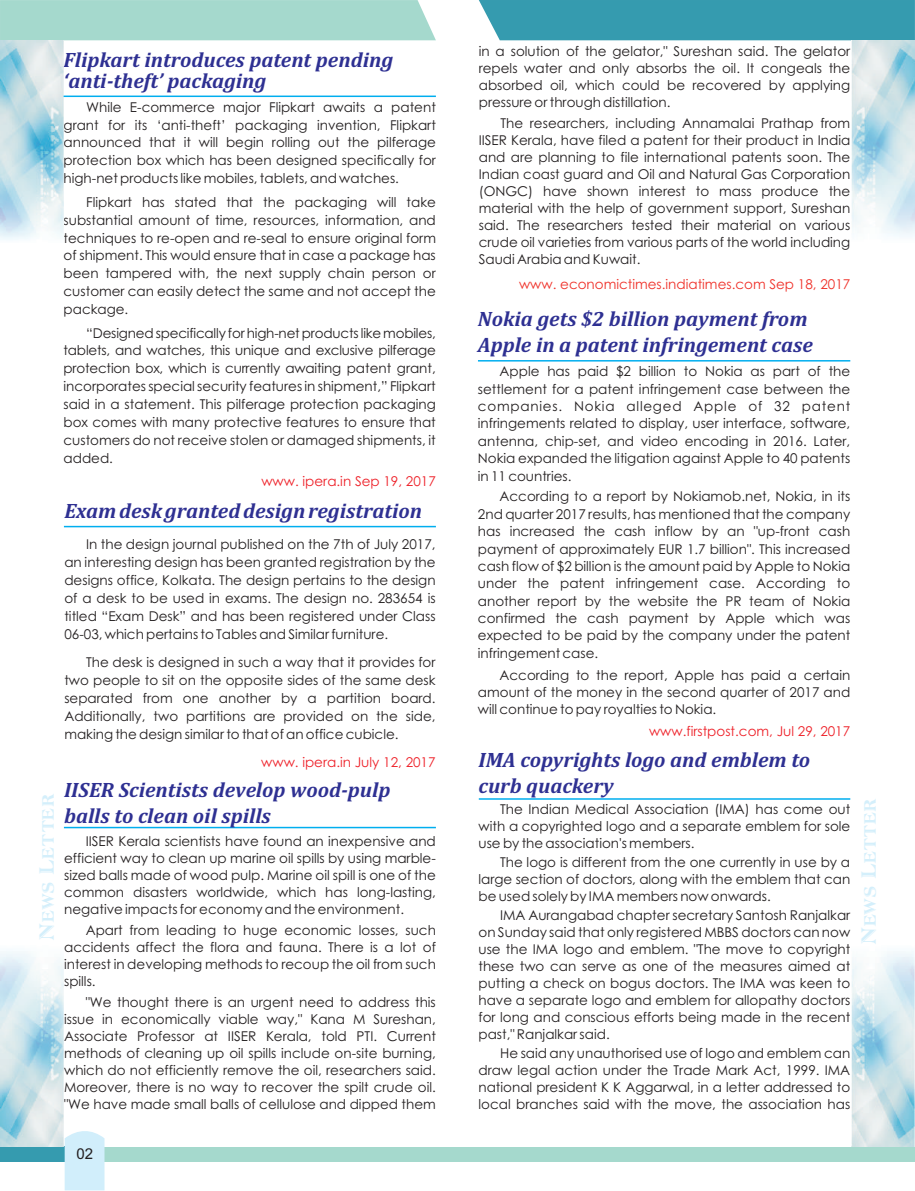
<style>
.page{position:relative;width:915px;height:1191px;background:#fff}
.page>*{position:absolute;margin:0;border:0;box-sizing:border-box;transform-origin:0 0}
.t1{font:italic 700 21px/20.7px "Cambria";color:#2e3092}
.t2{font:19.95px "Atlantic Inline";letter-spacing:-.025em;color:#d4effb}
.t3{font:15px "Arial";color:#231f20}
.t4{font:13.5px/17.1px "Century Gothic";color:#231f20;text-align:justify}
.t5{font:13.5px "Century Gothic";color:#ee2028}
.t6{font:13.5px "Century Gothic";color:#ef3028}
</style>
<div class="page">
<hr style="left:64px;top:526px;width:372px;height:1px;background:#00aeef">
<hr style="left:64px;top:827px;width:372px;height:1px;background:#00aeef">
<div style="left:105px;top:1146px;width:809px;height:15px;background:#a5d9cd"></div>
<div style="left:0;top:1146px;width:65px;height:15px;background:#359baf"></div>
<div style="left:65px;top:1131px;width:39px;height:59px;background:#d1eefb"></div>
<img style="left:0;top:40px;width:64px;height:200px">
<img style="left:851px;top:950px;width:63px;height:196px">
<div style="left:479px;top:0;width:435px;height:40px;background:#359baf"></div>
<div style="left:0;top:0;width:436px;height:40px;background:#a5d9cd"></div>
<img style="left:851px;top:40px;width:63px;height:197px">
<img style="left:0;top:951px;width:64px;height:195px">
<hr style="left:64px;top:96px;width:372px;height:1px;background:#00aeef">
<hr style="left:478px;top:360px;width:372px;height:1px;background:#00aeef">
<hr style="left:478px;top:798px;width:372px;height:1px;background:#00aeef">
<h1 class="t1" style="left:64px;top:51px;width:331px">Flipkart introduces patent pending ‘anti-theft’ packaging</h1>
<p class="t4" style="left:64px;top:99px;width:374px;line-height:17.9px;text-indent:23px">While E-commerce major Flipkart awaits a patent grant for its ‘anti-theft’ packaging invention, Flipkart announced that it will begin rolling out the pilferage protection box which has been designed specifically for high-net products like mobiles, tablets, and watches.</p>
<p class="t4" style="left:64px;top:194px;width:374px;line-height:17.9px;text-indent:23px">Flipkart has stated that the packaging will take substantial amount of time, resources, information, and techniques to re-open and re-seal to ensure original form of shipment. This would ensure that in case a package has been tampered with, the next supply chain person or customer can easily detect the same and not accept the package.</p>
<p class="t4" style="left:63px;top:325px;width:374px;line-height:17.9px;text-indent:23px">“Designed specifically for high-net products like mobiles, tablets, and watches, this unique and exclusive pilferage protection box, which is currently awaiting patent grant, incorporates special security features in shipment,” Flipkart said in a statement. This pilferage protection packaging box comes with many protective features to ensure that customers do not receive stolen or damaged shipments, it added.</p>
<p class="t5" style="left:261px;top:476px;width:176px">www. ipera.in Sep 19, 2017</p>
<h1 class="t1" style="left:64px;top:501px;width:359px">Exam desk granted design registration</h1>
<p class="t4" style="left:64px;top:536px;width:372px;line-height:18px;text-indent:22px">In the design journal published on the 7th of July 2017, an interesting design has been granted registration by the designs office, Kolkata. The design pertains to the design of a desk to be used in exams. The design no. 283654 is titled “Exam Desk” and has been registered under Class 06-03, which pertains to Tables and Similar furniture.</p>
<p class="t4" style="left:64px;top:654px;width:372px;line-height:18px;text-indent:22px">The desk is designed in such a way that it provides for two people to sit on the opposite sides of the same desk separated from one another by a partition board.<br>Additionally, two partitions are provided on the side, making the design similar to that of an office cubicle.</p>
<p class="t5" style="left:261px;top:756px;width:176px">www. ipera.in July 12, 2017</p>
<h2 class="t2" style="left:34px;top:941px;width:149px;rotate:-90deg">News Letter</h2>
<h1 class="t1" style="left:64px;top:778px;width:328px;line-height:26.1px">IISER Scientists develop wood-pulp balls to clean oil spills</h1>
<p class="t4" style="left:64px;top:833px;width:373px;text-indent:22px">IISER Kerala scientists have found an inexpensive and efficient way to clean up marine oil spills by using marble&shy;sized balls made of wood pulp. Marine oil spill is one of the common disasters worldwide, which has long-lasting, negative impacts for economy and the environment.</p>
<p class="t4" style="left:64px;top:922px;width:373px;text-indent:22px">Apart from leading to huge economic losses, such accidents affect the flora and fauna. There is a lot of interest in developing methods to recoup the oil from such spills.</p>
<p class="t4" style="left:64px;top:994px;width:373px;text-indent:22px">"We thought there is an urgent need to address this issue in economically viable way," Kana M Sureshan, Associate Professor at IISER Kerala, told PTI. Current methods of cleaning up oil spills include on-site burning, which do not efficiently remove the oil, researchers said.<br>Moreover, there is no way to recover the spilt crude oil. "We have made small balls of cellulose and dipped them</p>
<p class="t3" style="left:77px;top:1148px;width:18px">02</p>
<p class="t4" style="left:478px;top:43px;width:373px">in a solution of the gelator," Sureshan said. The gelator repels water and only absorbs the oil. It congeals the absorbed oil, which could be recovered by applying pressure or through distillation.</p>
<p class="t4" style="left:478px;top:115px;width:373px;text-indent:22px">The researchers, including Annamalai Prathap from IISER Kerala, have filed a patent for their product in India and are planning to file international patents soon. The Indian coast guard and Oil and Natural Gas Corporation (ONGC) have shown interest to mass produce the material with the help of government support, Sureshan said. The researchers tested their material on various crude oil varieties from various parts of the world including Saudi Arabia and Kuwait.</p>
<p class="t6" style="left:519px;top:278px;width:332px">www. economictimes.indiatimes.com Sep 18, 2017</p>
<h1 class="t1" style="left:478px;top:306px;width:336px;line-height:26.5px">Nokia gets $2 billion payment from<br>Apple in a patent infringement case</h1>
<p class="t4" style="left:478px;top:364px;width:374px;text-indent:22px">Apple has paid $2 billion to Nokia as part of the settlement for a patent infringement case between the companies. Nokia alleged Apple of 32 patent infringements related to display, user interface, software, antenna, chip-set, and video encoding in 2016. Later, Nokia expanded the litigation against Apple to 40 patents in 11 countries.</p>
<p class="t4" style="left:478px;top:489px;width:374px;text-indent:22px">According to a report by Nokiamob.net, Nokia, in its 2nd quarter 2017 results, has mentioned that the company has increased the cash inflow by an "up-front cash payment of approximately EUR 1.7 billion". This increased cash flow of $2 billion is the amount paid by Apple to Nokia under the patent infringement case. According to another report by the website the PR team of Nokia confirmed the cash payment by Apple which was expected to be paid by the company under the patent infringement case.</p>
<p class="t4" style="left:478px;top:667px;width:374px;text-indent:22px">According to the report, Apple has paid a certain amount of the money in the second quarter of 2017 and will continue to pay royalties to Nokia.</p>
<p class="t5" style="left:648px;top:726px;width:203px">www.firstpost.com, Jul 29, 2017</p>
<h1 class="t1" style="left:478px;top:748px;width:333px;line-height:25.8px">IMA copyrights logo and emblem to curb quackery</h1>
<p class="t4" style="left:478px;top:802px;width:373px;text-indent:22px">The Indian Medical Association (IMA) has come out with a copyrighted logo and a separate emblem for sole use by the association's members.</p>
<p class="t4" style="left:478px;top:855px;width:373px;text-indent:22px">The logo is different from the one currently in use by a large section of doctors, along with the emblem that can be used solely by IMA members now onwards.</p>
<p class="t4" style="left:478px;top:908px;width:373px;text-indent:22px">IMA Aurangabad chapter secretary Santosh Ranjalkar on Sunday said that only registered MBBS doctors can now use the IMA logo and emblem. "The move to copyright these two can serve as one of the measures aimed at putting a check on bogus doctors. The IMA was keen to have a separate logo and emblem for allopathy doctors for long and conscious efforts being made in the recent past," Ranjalkar said.</p>
<p class="t4" style="left:478px;top:1045px;width:373px;text-indent:22px">He said any unauthorised use of logo and emblem can draw legal action under the Trade Mark Act, 1999. IMA national president K K Aggarwal, in a letter addressed to local branches said with the move, the association has</p>
<h2 class="t2" style="left:855px;top:945px;width:149px;rotate:-90deg">News Letter</h2>
</div>
